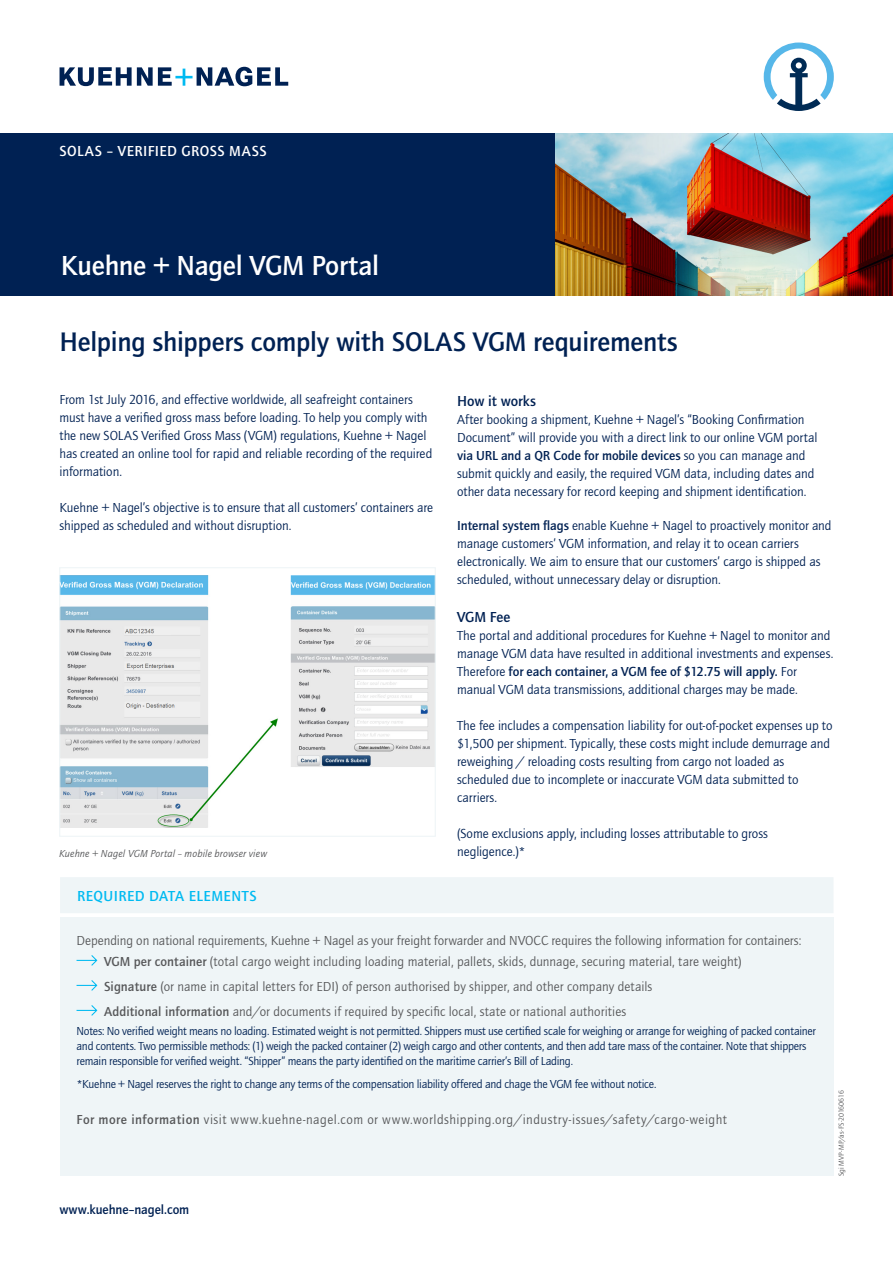
<style>
.page{position:relative;width:893px;height:1263px;background:#fff}
.page>*{position:absolute;margin:0;border:0;box-sizing:border-box;transform-origin:0 0}
.t1{font:700 28.5px "Quay Itc T";letter-spacing:-.01em;color:#fff}
.Headline_dblau{font:700 27.75px "Quay Itc T";letter-spacing:-.005em;color:#002153}
.t2{font:700 15px "Quay Itc T";letter-spacing:.03em;color:#fff}
.t3{font:700 15px "Quay Itc T";letter-spacing:.025em;color:#00baf1}
.KN_Body_Copy_Large_B{font:700 15px "Quay Itc T";color:#002153}
.KN_Body_Copy_Large_B-2{font:13.5px/18px "Quay Itc T";letter-spacing:-.005em;color:#002153}
.KN_Body_Copy{font:13.5px/18px "Quay Itc T";letter-spacing:-.005em;color:#002153}
.KN_Boxed_Bullet_Poin{font:13.5px "Quay Itc T";letter-spacing:.005em;color:#57585a}
.Body_Copy{font:13.5px "Quay Itc T";letter-spacing:-.005em;color:#57585a}
.KN_Body_legal{font:13.5px "Quay Itc T";letter-spacing:.035em;color:#57585a}
.t4{font:700 13.5px "Quay Itc T";color:#002153}
.KN_Boxed_Bullet_Poin-2{font:12px/15px "Quay Itc T";letter-spacing:-.02em;color:#002153}
.KN_Body_legal-2{font:12px "Quay Itc T";letter-spacing:-.02em;color:#002153}
.Body_Copy-2{font:italic 10.5px "Quay Itc T";letter-spacing:.015em;color:#57585a}
.KN_Body_Copy-2{font:7.5px "Quay Itc T";letter-spacing:.005em;color:#57585a}
.s1{font-weight:700}
</style>
<div class="page">
<svg style="left:60px;top:67px;width:228px;height:19px"></svg>
<svg style="left:764px;top:43px;width:69px;height:68px"></svg>
<img style="left:554px;top:134px;width:339px;height:162px">
<div style="left:0;top:134px;width:554px;height:162px;background:#002153"></div>
<div style="left:60px;top:877px;width:773px;height:36px;background:#eff5f7"></div>
<div style="left:60px;top:917px;width:773px;height:259px;background:#eff5f7"></div>
<svg style="left:76px;top:955px;width:22px;height:11px"></svg>
<svg style="left:76px;top:980px;width:22px;height:11px"></svg>
<svg style="left:76px;top:1005px;width:22px;height:11px"></svg>
<img style="left:61px;top:575px;width:373px;height:253px">
<div style="left:59px;top:567px;width:377px;height:270px;border:1px solid #eff5f7"></div>
<p class="t2" style="left:60px;top:143px;width:209px">SOLAS – VERIFIED GROSS MASS</p>
<p class="t1" style="left:61px;top:248px;width:320px">Kuehne + Nagel VGM Portal</p>
<p class="Headline_dblau" style="left:60px;top:326px;width:620px">Helping shippers comply with SOLAS VGM requirements</p>
<p class="KN_Body_Copy" style="left:60px;top:390px;width:374px">From 1st July 2016, and effective worldwide, all seafreight containers must have a verified gross mass before loading. To help you comply with the new SOLAS Verified Gross Mass (VGM) regulations, Kuehne + Nagel has created an online tool for rapid and reliable recording of the required information.</p>
<p class="KN_Body_Copy" style="left:60px;top:498px;width:375px">Kuehne + Nagel’s objective is to ensure that all customers’ containers are shipped as scheduled and without disruption.</p>
<p class="KN_Body_Copy_Large_B" style="left:457px;top:392px;width:80px">How it works</p>
<p class="KN_Body_Copy_Large_B-2" style="left:457px;top:410px;width:362px">After booking a shipment, Kuehne + Nagel’s “Booking Confirmation Document” will provide you with a direct link to our online VGM portal <span class="s1">via URL and a QR Code for mobile devices</span> so you can manage and submit quickly and easily, the required VGM data, including dates and other data necessary for record keeping and shipment identification.</p>
<p class="KN_Body_Copy" style="left:457px;top:516px;width:376px"><span class="s1">Internal system flags</span> enable Kuehne + Nagel to proactively monitor and manage customers’ VGM information, and relay it to ocean carriers electronically. We aim to ensure that our customers’ cargo is shipped as scheduled, without unnecessary delay or disruption.</p>
<p class="KN_Body_Copy_Large_B" style="left:457px;top:608px;width:55px">VGM Fee</p>
<p class="KN_Body_Copy_Large_B-2" style="left:457px;top:626px;width:378px">The portal and additional procedures for Kuehne + Nagel to monitor and manage VGM data have resulted in additional investments and expenses.<br>Therefore <span class="s1">for each container, a VGM fee of $12.75 will apply.</span> For manual VGM data transmissions, additional charges may be made.</p>
<p class="KN_Body_Copy_Large_B-2" style="left:457px;top:716px;width:377px">The fee includes a compensation liability for out-of-pocket expenses up to $1,500 per shipment. Typically, these costs might include demurrage and reweighing / reloading costs resulting from cargo not loaded as scheduled due to incomplete or inaccurate VGM data submitted to carriers.</p>
<p class="KN_Body_Copy_Large_B-2" style="left:457px;top:824px;width:312px">(Some exclusions apply, including losses attributable to gross</p>
<p class="Body_Copy-2" style="left:59px;top:847px;width:209px">Kuehne + Nagel VGM Portal – mobile browser view</p>
<p class="KN_Body_Copy_Large_B-2" style="left:457px;top:842px;width:70px">negligence.)*</p>
<p class="t3" style="left:77px;top:887px;width:181px">REQUIRED DATA ELEMENTS</p>
<p class="Body_Copy" style="left:77px;top:933px;width:726px">Depending on national requirements, Kuehne + Nagel as your freight forwarder and NVOCC requires the following information for containers:</p>
<p class="KN_Boxed_Bullet_Poin" style="left:104px;top:953px;width:639px"><span class="s1">VGM per container</span> (total cargo weight including loading material, pallets, skids, dunnage, securing material, tare weight)</p>
<p class="KN_Boxed_Bullet_Poin" style="left:104px;top:978px;width:550px"><span class="s1">Signature</span> (or name in capital letters for EDI) of person authorised by shipper, and other company details</p>
<p class="KN_Boxed_Bullet_Poin" style="left:104px;top:1003px;width:524px"><span class="s1">Additional information</span> and/or documents if required by specific local, state or national authorities</p>
<p class="KN_Boxed_Bullet_Poin-2" style="left:77px;top:1023px;width:741px">Notes: No verified weight means no loading. Estimated weight is not permitted. Shippers must use certified scale for weighing or arrange for weighing of packed container and contents. Two permissible methods: (1) weigh the packed container (2) weigh cargo and other contents, and then add tare mass of the container. Note that shippers remain responsible for verified weight. “Shipper” means the party identified on the maritime carrier’s Bill of Lading.</p>
<p class="KN_Body_legal-2" style="left:77px;top:1077px;width:581px">*Kuehne + Nagel reserves the right to change any terms of the compensation liability offered and chage the VGM fee without notice.</p>
<p class="KN_Body_legal" style="left:77px;top:1111px;width:652px"><span class="s1">For more information</span> visit www.kuehne-nagel.com or www.worldshipping.org/industry-issues/safety/cargo-weight</p>
<p class="t4" style="left:60px;top:1201px;width:131px">www.kuehne–nagel.com</p>
<p class="KN_Body_Copy-2" style="left:837px;top:1176px;width:88px;rotate:-90deg">Sgi MVP-MP/as-FS-20160616</p>
</div>
